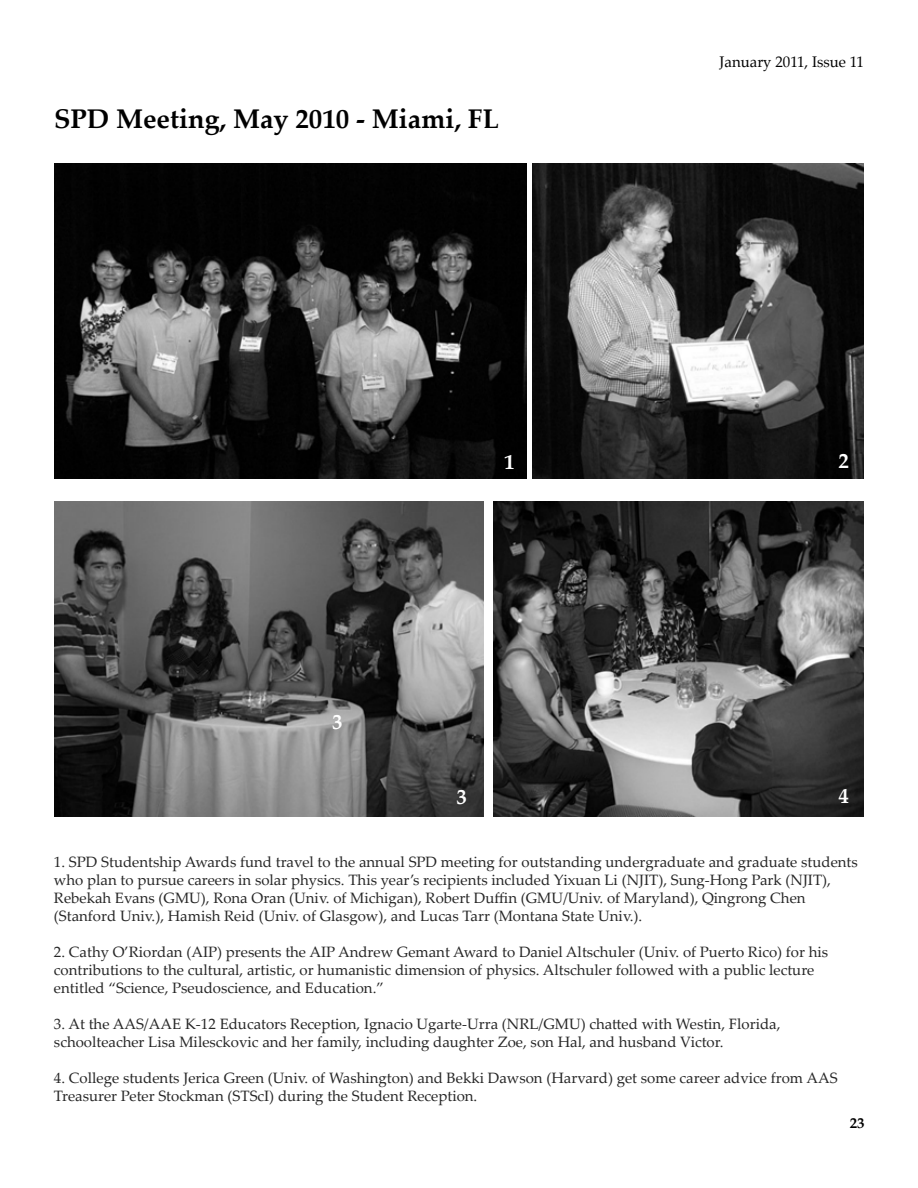
<style>
.page{position:relative;width:918px;height:1188px;background:#fff}
.page>*{position:absolute;margin:0;border:0;box-sizing:border-box;transform-origin:0 0}
.t1{font:700 27px "Palatino Linotype";color:#000}
.t2{font:700 21px "Palatino Linotype";color:#fff}
.t3{font:15px/18px "Palatino Linotype";color:#262626}
.t4{font:15px "Palatino";color:#000}
.t5{font:700 15px "Palatino";color:#000}
</style>
<div class="page">
<img style="left:54px;top:164px;width:472px;height:314px">
<img style="left:532px;top:163px;width:332px;height:315px">
<img style="left:54px;top:501px;width:429px;height:315px">
<img style="left:494px;top:501px;width:370px;height:315px">
<h1 class="t1" style="left:54px;top:99px;width:447px">SPD Meeting, May 2010 - Miami, FL</h1>
<h2 class="t2" style="left:332px;top:707px;width:12px">3</h2>
<h2 class="t2" style="left:504px;top:447px;width:12px">1</h2>
<p class="t4" style="left:720px;top:49px;width:146px">January 2011, Issue 11</p>
<h2 class="t2" style="left:839px;top:446px;width:12px">2</h2>
<h2 class="t2" style="left:456px;top:782px;width:12px">3</h2>
<h2 class="t2" style="left:839px;top:781px;width:12px">4</h2>
<p class="t3" style="left:54px;top:853px;width:805px">1. SPD Studentship Awards fund travel to the annual SPD meeting for outstanding undergraduate and graduate students who plan to pursue careers in solar physics. This year’s recipients included Yixuan Li (NJIT), Sung-Hong Park (NJIT), Rebekah Evans (GMU), Rona Oran (Univ. of Michigan), Robert Duffin (GMU/Univ. of Maryland), Qingrong Chen (Stanford Univ.), Hamish Reid (Univ. of Glasgow), and Lucas Tarr (Montana State Univ.).</p>
<p class="t3" style="left:54px;top:943px;width:776px">2. Cathy O’Riordan (AIP) presents the AIP Andrew Gemant Award to Daniel Altschuler (Univ. of Puerto Rico) for his contributions to the cultural, artistic, or humanistic dimension of physics. Altschuler followed with a public lecture entitled “Science, Pseudoscience, and Education.”</p>
<p class="t3" style="left:54px;top:1015px;width:728px">3. At the AAS/AAE K-12 Educators Reception, Ignacio Ugarte-Urra (NRL/GMU) chatted with Westin, Florida, schoolteacher Lisa Milesckovic and her family, including daughter Zoe, son Hal, and husband Victor.</p>
<p class="t3" style="left:54px;top:1069px;width:785px">4. College students Jerica Green (Univ. of Washington) and Bekki Dawson (Harvard) get some career advice from AAS<br>Treasurer Peter Stockman (STScI) during the Student Reception.</p>
<p class="t5" style="left:850px;top:1110px;width:16px">23</p>
</div>
